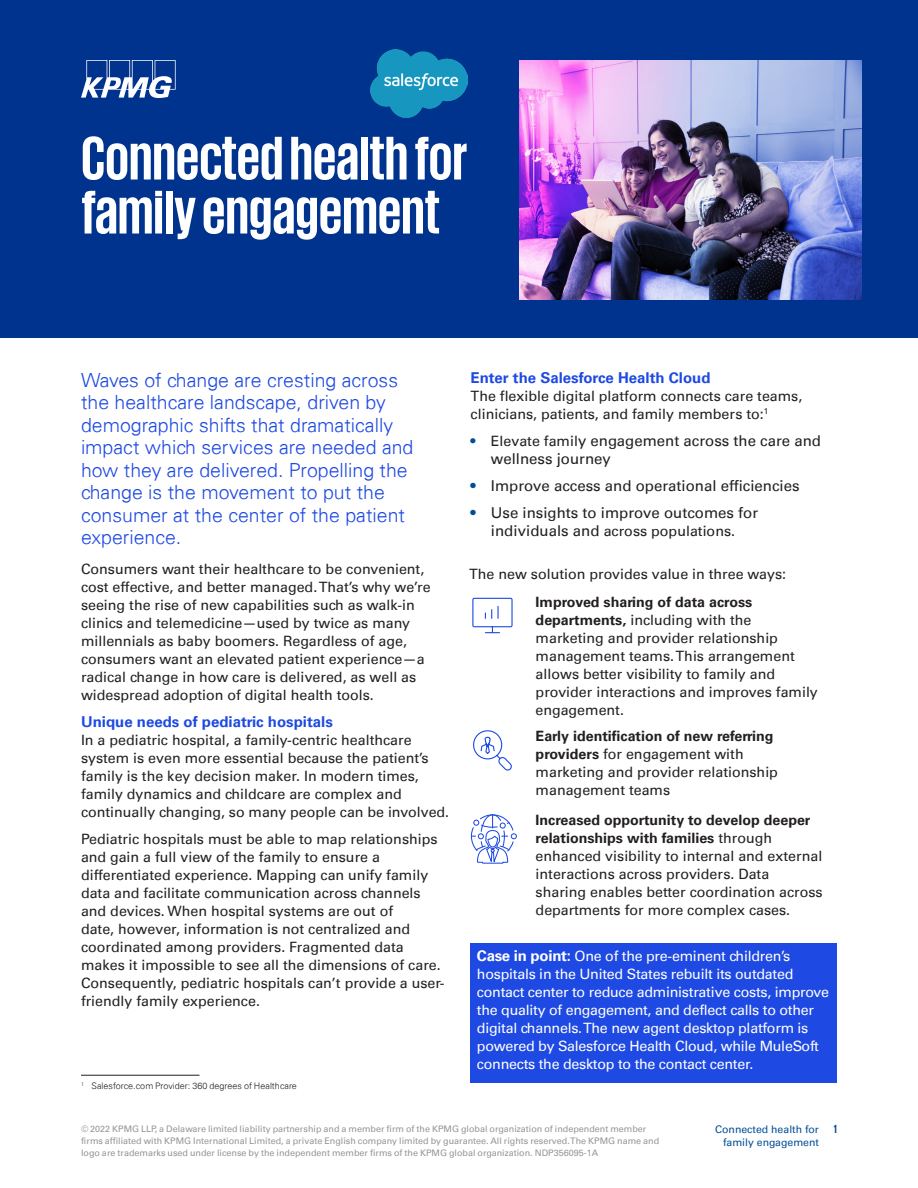
<style>
.page{position:relative;width:918px;height:1188px;background:#fff}
.page>*{position:absolute;margin:0;border:0;box-sizing:border-box;transform-origin:0 0}
.t1{font:700 63px/54px "KPMG";color:#fff}
.t2{font:300 19.5px/22.5px "Univers 45";color:#1e49e2}
.t3{font:15px/18px "Univers 55 Roman";color:#231f20}
.t4{font:700 15px "Univers 65";color:#1e49e2}
.t5{font:14.25px/18px "Univers 55 Roman";color:#231f20}
.t6{font:14.25px/18px "Univers 55 Roman";letter-spacing:-.02em;color:#fff}
.t7{font:700 14.25px/18px "Univers 65";color:#231f20}
.t8{font:700 12px "KPMG";color:#014d97}
.t9{font:10.5px/13.5px "Univers 55 Roman";color:#014d97;text-align:right}
.t10{font:9px/12px "Univers 55 Roman";color:#939598}
.t11{font:300 9px "Univers 45";color:#231f20}
.s1{font-family:"Univers 65";font-weight:700;font-size:14.25px;color:#014d97}
.s2{font-size:14.25px}
.s3{font-family:"Univers 65";font-weight:700;color:#014d97}
.s4{font-size:15px}
.s5{font-family:"Univers 65";font-weight:700}
.s6{font-family:"Univers 55 Roman";font-weight:400}
.s7{font-family:"Univers 65";font-weight:700;font-size:15px}
</style>
<div class="page">
<div style="left:0;top:0;width:918px;height:338px;background:#00338d"></div>
<svg style="left:81px;top:60px;width:95px;height:38px"></svg>
<img style="left:520px;top:60px;width:342px;height:239px">
<img style="left:370px;top:49px;width:98px;height:69px">
<div style="left:470px;top:943px;width:367px;height:139px;background:#1e49e2"></div>
<hr style="left:81px;top:1075px;width:119px;height:1px;background:#231f20">
<svg style="left:472px;top:597px;width:41px;height:37px"></svg>
<svg style="left:473px;top:730px;width:39px;height:41px"></svg>
<svg style="left:471px;top:814px;width:46px;height:50px"></svg>
<h1 class="t1" style="left:81px;top:129px;width:388px">Connected health for family engagement</h1>
<p class="t2" style="left:81px;top:369px;width:334px">Waves of change are cresting across the healthcare landscape, driven by demographic shifts that dramatically impact which services are needed and how they are delivered. Propelling the change is the movement to put the consumer at the center of the patient experience.</p>
<p class="t5" style="left:81px;top:560px;width:351px">Consumers want their healthcare to be convenient, cost effective, and better managed. That’s why we’re seeing the rise of new capabilities such as walk-in clinics and telemedicine—used by twice as many millennials as baby boomers. Regardless of age, consumers want an elevated patient experience—a radical change in how care is delivered, as well as widespread adoption of digital health tools.</p>
<p class="t4" style="left:81px;top:713px;width:253px">Unique needs of pediatric hospitals</p>
<p class="t5" style="left:81px;top:731px;width:370px">In a pediatric hospital, a family-centric healthcare system is even more essential because the patient’s family is the key decision maker. In modern times, family dynamics and childcare are complex and continually changing, so many people can be involved.</p>
<p class="t5" style="left:81px;top:830px;width:365px">Pediatric hospitals must be able to map relationships and gain a full view of the family to ensure a differentiated experience. Mapping can unify family data and facilitate communication across channels and devices. When hospital systems are out of<br>date, however, information is not centralized and coordinated among providers. Fragmented data makes it impossible to see all the dimensions of care.<br>Consequently, pediatric hospitals can’t provide a user&shy;friendly family experience.</p>
<p class="t4" style="left:471px;top:369px;width:241px">Enter the Salesforce Health Cloud</p>
<p class="t5" style="left:471px;top:387px;width:333px">The flexible digital platform connects care teams, clinicians, patients, and family members to:<sup>1</sup></p>
<p class="t3" style="left:491px;top:432px;width:332px;text-indent:-20px"><span class="s1">•</span> <span class="s2">Elevate famil</span>y engagement across the care and wellness journey</p>
<p class="t3" style="left:471px;top:477px;width:330px"><span class="s3">•</span> Improve access and operational efficiencies</p>
<p class="t3" style="left:471px;top:504px;width:289px"><span class="s3">•</span> Use insights to improve outcomes for</p>
<p class="t5" style="left:491px;top:522px;width:246px"><span class="s4">individuals and</span> across populations.</p>
<p class="t5" style="left:469px;top:565px;width:319px">The new solution provides value in three ways:</p>
<p class="t7" style="left:536px;top:593px;width:218px">Improved sharing of data across</p>
<p class="t5" style="left:536px;top:611px;width:284px"><span class="s5">departments,</span> including with the marketing and provider relationship management teams. This arrangement allows better visibility to family and provider interactions and improves family engagement.</p>
<p class="t7" style="left:536px;top:727px;width:240px">Early identification of new referring</p>
<p class="t5" style="left:536px;top:745px;width:244px"><span class="s5">providers</span> for engagement with marketing and provider relationship management teams</p>
<p class="t7" style="left:536px;top:811px;width:276px">Increased opportunity to develop deeper relationships with families <span class="s6">through</span></p>
<p class="t5" style="left:536px;top:847px;width:289px">enhanced visibility to internal and external interactions across providers. Data sharing enables better coordination across departments for more complex cases.</p>
<p class="t6" style="left:477px;top:947px;width:354px"><span class="s7">Case in point:</span> One of the pre-eminent children’s hospitals in the United States rebuilt its outdated contact center to reduce administrative costs, improve the quality of engagement, and deflect calls to other digital channels. The new agent desktop platform is powered by Salesforce Health Cloud, while MuleSoft connects the desktop to the contact center.</p>
<p class="t11" style="left:81px;top:1080px;width:218px"><sup>1</sup> Salesforce.com Provider: 360 degrees of Healthcare</p>
<p class="t10" style="left:81px;top:1122px;width:580px">© 2022 KPMG LLP, a Delaware limited liability partnership and a member firm of the KPMG global organization of independent member firms affiliated with KPMG International Limited, a private English company limited by guarantee. All rights reserved. The KPMG name and logo are trademarks used under license by the independent member firms of the KPMG global organization. NDP356095-1A</p>
<p class="t9" style="left:715px;top:1122px;width:105px">Connected health for family engagement</p>
<p class="t8" style="left:834px;top:1123px;width:5px">1</p>
</div>
